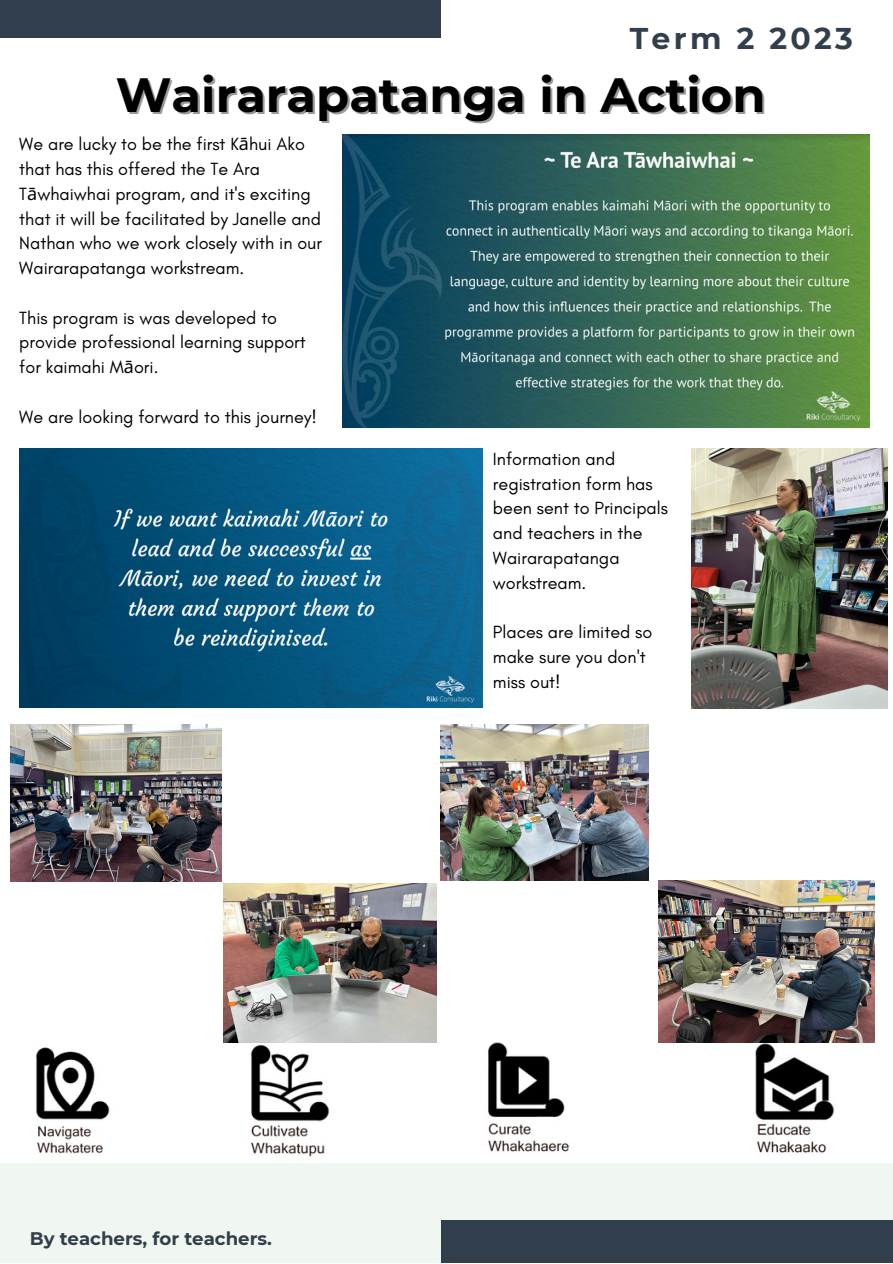
<style>
.page{position:relative;width:893px;height:1264px;background:#fff}
.page>*{position:absolute;margin:0;border:0;box-sizing:border-box;transform-origin:0 0}
.t1{font:700 48px "Montserrat";color:#000}
.t2{font:700 30px "Montserrat";letter-spacing:.11em;color:#313f4c}
.t3{font:700 18.15px "Montserrat";color:#313f4c}
.t4{font:18px/24.8px "Glacial Indifference";color:#000}
.s1{font-family:"Noto Sans"}
</style>
<div class="page">
<div style="left:0;top:1162px;width:892px;height:100px;background:#f0f7f0"></div>
<div style="left:440px;top:1220px;width:452px;height:42px;background:#313f4c"></div>
<div style="left:0;top:0;width:440px;height:38px;background:#313f4c"></div>
<img style="left:36px;top:1047px;width:74px;height:107px">
<img style="left:237px;top:1042px;width:105px;height:115px">
<img style="left:488px;top:1042px;width:81px;height:110px">
<img style="left:731px;top:1042px;width:122px;height:111px">
<img style="left:19px;top:448px;width:463px;height:259px">
<img style="left:342px;top:134px;width:527px;height:294px">
<img style="left:691px;top:448px;width:195px;height:260px">
<img style="left:223px;top:883px;width:213px;height:159px">
<img style="left:440px;top:724px;width:208px;height:156px">
<img style="left:658px;top:880px;width:216px;height:162px">
<img style="left:11px;top:724px;width:210px;height:157px">
<p class="t2" style="left:629px;top:20px;width:225px">Term 2 2023</p>
<p class="t1" style="left:116px;top:66px;width:651px">Wairarapatanga in Action</p>
<p class="t4" style="left:19px;top:132px;width:304px">We are lucky to be the first K<span class="s1">ā</span>hui Ako that has this offered the Te Ara T<span class="s1">ā</span>whaiwhai program, and it's exciting that it will be facilitated by Janelle and Nathan who we work closely with in our Wairarapatanga workstream.</p>
<p class="t4" style="left:19px;top:305px;width:288px">This program is was developed to provide professional learning support for kaimahi M<span class="s1">ā</span>ori.</p>
<p class="t4" style="left:19px;top:404px;width:299px">We are looking forward to this journey!</p>
<p class="t4" style="left:493px;top:446px;width:177px">Information and registration form has been sent to Principals and teachers in the<br>Wairarapatanga workstream.</p>
<p class="t4" style="left:493px;top:619px;width:161px">Places are limited so make sure you don't miss out!</p>
<p class="t3" style="left:30px;top:1227px;width:243px">By teachers, for teachers.</p>
</div>
